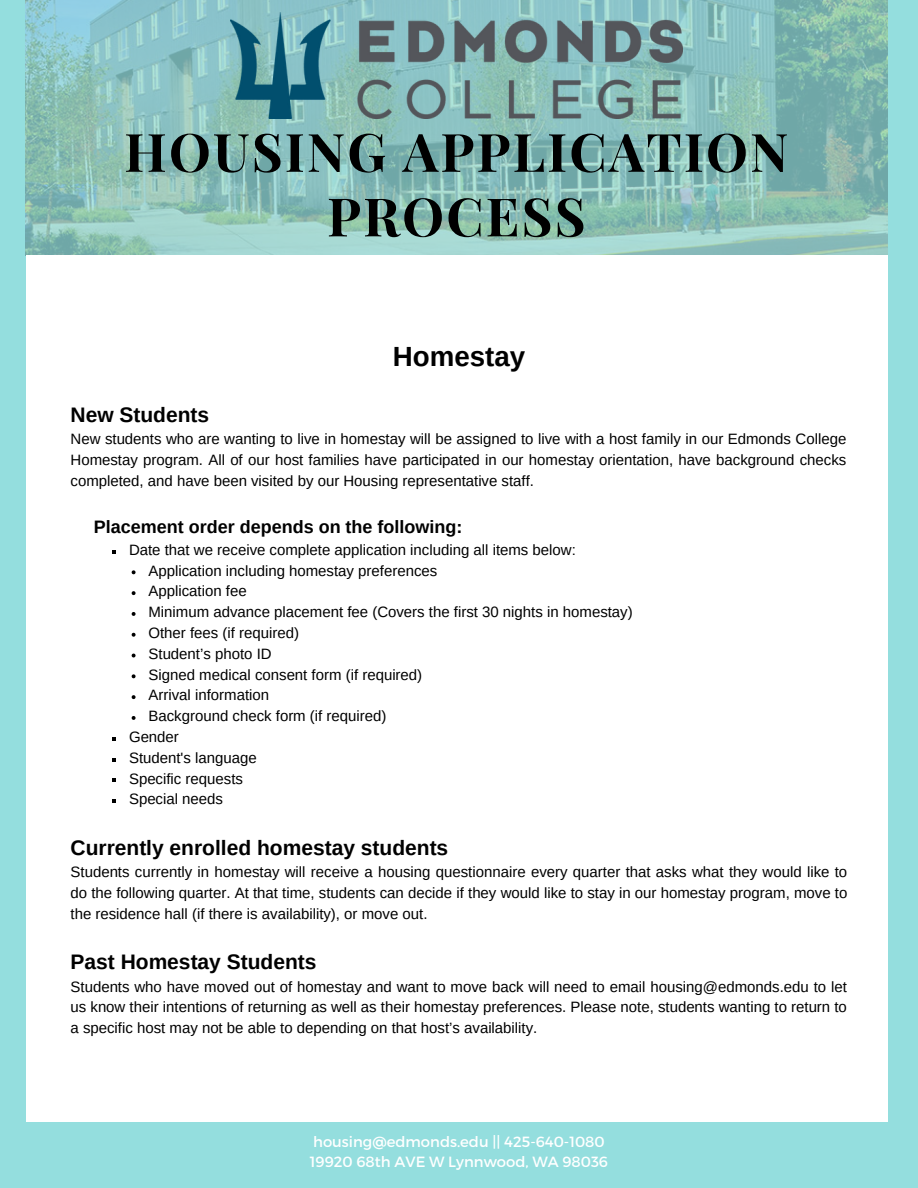
<style>
.page{position:relative;width:918px;height:1188px;background:#94dede}
.page>*{position:absolute;margin:0;border:0;box-sizing:border-box;transform-origin:0 0}
.t1{font:700 53.1px/64.5px "Playfair Display";letter-spacing:.04em;color:#000;text-align:center}
.t2{font:700 27.75px "Arimo";color:#000}
.t3{font:700 21px "Arimo";color:#000}
.t4{font:700 18px "Arimo";color:#000}
.t5{font:15px/20.9px "Arimo";color:#000;text-align:justify}
.t6{font:14.85px/20.1px "Montserrat";color:#fff}
</style>
<div class="page">
<img style="left:26px;top:0;width:861px;height:255px">
<img style="left:230px;top:12px;width:453px;height:106px">
<div style="left:26px;top:255px;width:861px;height:867px;background:#fff"></div>
<svg style="left:112px;top:550px;width:4px;height:3px"></svg>
<svg style="left:132px;top:570px;width:4px;height:4px"></svg>
<svg style="left:132px;top:591px;width:4px;height:4px"></svg>
<svg style="left:132px;top:612px;width:4px;height:4px"></svg>
<svg style="left:132px;top:633px;width:4px;height:4px"></svg>
<svg style="left:132px;top:654px;width:4px;height:3px"></svg>
<svg style="left:132px;top:674px;width:4px;height:4px"></svg>
<svg style="left:132px;top:695px;width:4px;height:4px"></svg>
<svg style="left:132px;top:716px;width:4px;height:4px"></svg>
<svg style="left:112px;top:737px;width:4px;height:4px"></svg>
<svg style="left:112px;top:758px;width:4px;height:3px"></svg>
<svg style="left:112px;top:778px;width:4px;height:4px"></svg>
<svg style="left:112px;top:799px;width:4px;height:4px"></svg>
<h1 class="t1" style="left:124px;top:118px;width:666px">HOUSING APPLICATION<br>PROCESS</h1>
<h2 class="t2" style="left:393px;top:341px;width:134px">Homestay</h2>
<h3 class="t3" style="left:71px;top:403px;width:140px">New Students</h3>
<p class="t5" style="left:71px;top:429px;width:777px">New students who are wanting to live in homestay will be assigned to live with a host family in our Edmonds College Homestay program. All of our host families have participated in our homestay orientation, have background checks completed, and have been visited by our Housing representative staff.</p>
<p class="t4" style="left:94px;top:516px;width:370px">Placement order depends on the following:</p>
<p class="t5" style="left:129px;top:539px;width:448px">Date that we receive complete application including all items below:</p>
<p class="t5" style="left:149px;top:560px;width:290px">Application including homestay preferences</p>
<p class="t5" style="left:149px;top:581px;width:100px">Application fee</p>
<p class="t5" style="left:149px;top:602px;width:486px">Minimum advance placement fee (Covers the first 30 nights in homestay)</p>
<p class="t5" style="left:149px;top:622px;width:152px">Other fees (if required)</p>
<p class="t5" style="left:149px;top:643px;width:125px">Student’s photo ID</p>
<p class="t5" style="left:149px;top:664px;width:275px">Signed medical consent form (if required)</p>
<p class="t5" style="left:149px;top:685px;width:122px">Arrival information</p>
<p class="t5" style="left:149px;top:706px;width:239px">Background check form (if required)</p>
<p class="t5" style="left:129px;top:726px;width:51px">Gender</p>
<p class="t5" style="left:129px;top:747px;width:129px">Student's language</p>
<p class="t5" style="left:129px;top:768px;width:116px">Specific requests</p>
<p class="t5" style="left:129px;top:789px;width:96px">Special needs</p>
<h3 class="t3" style="left:71px;top:836px;width:379px">Currently enrolled homestay students</h3>
<p class="t5" style="left:71px;top:862px;width:778px">Students currently in homestay will receive a housing questionnaire every quarter that asks what they would like to do the following quarter. At that time, students can decide if they would like to stay in our homestay program, move to the residence hall (if there is availability), or move out.</p>
<h3 class="t3" style="left:71px;top:950px;width:248px">Past Homestay Students</h3>
<p class="t5" style="left:71px;top:976px;width:778px">Students who have moved out of homestay and want to move back will need to email housing@edmonds.edu to let us know their intentions of returning as well as their homestay preferences. Please note, students wanting to return to a specific host may not be able to depending on that host’s availability.</p>
<p class="t6" style="left:310px;top:1131px;width:300px">housing@edmonds.edu || 425-640-1080<br>19920 68th AVE W Lynnwood, WA 98036</p>
</div>
